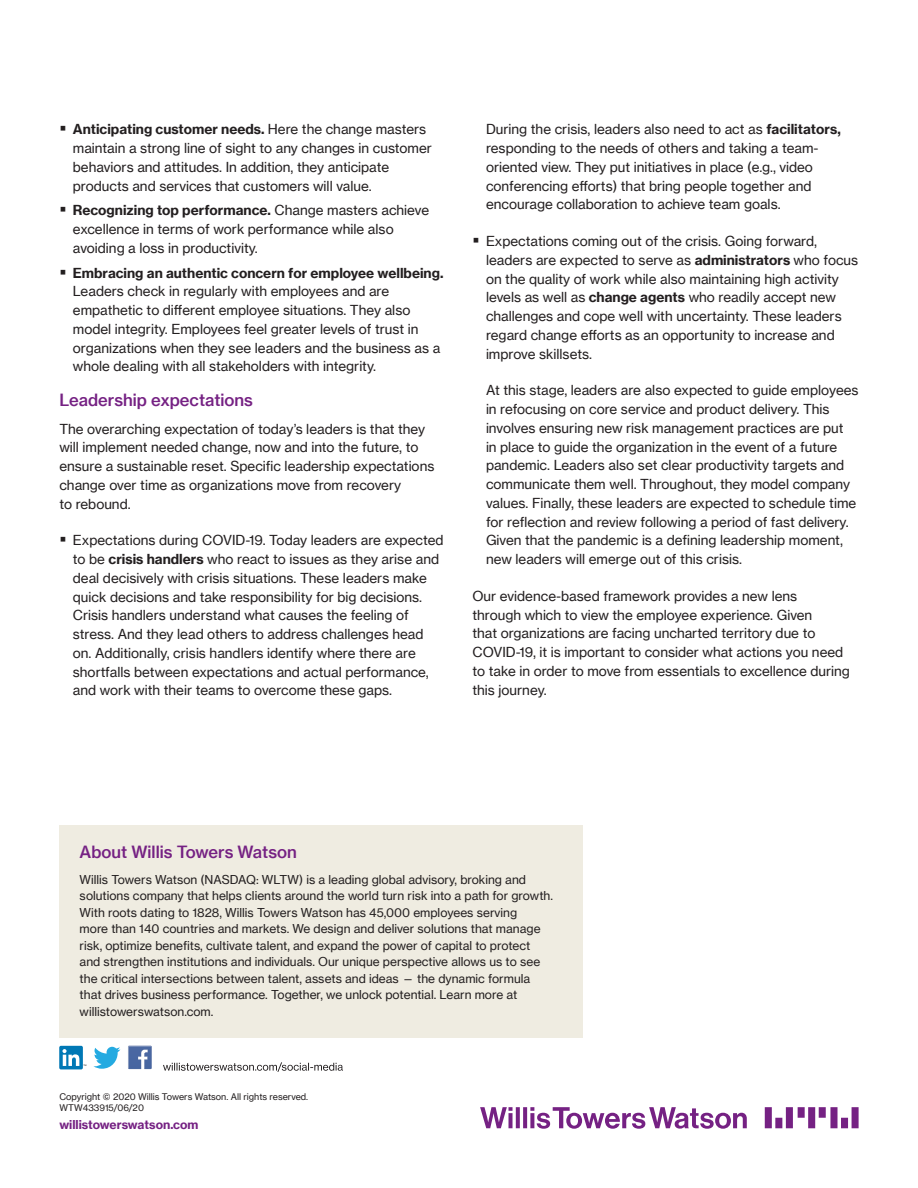
<style>
.page{position:relative;width:918px;height:1188px;background:#fff}
.page>*{position:absolute;margin:0;border:0;box-sizing:border-box;transform-origin:0 0}
.Subhead_1__11_13_Med{font:16.5px "N Haas Grotesk TX Pro 65 Md";color:#752183}
.Body_text_black{font:16.5px "N Haas Grotesk TX Pro 65 Md";color:#752183}
.Body_text_black-2{font:13.5px/18.8px "N Haas Grotesk TX Pro 55 Rg";color:#231f20}
.Body_text_black-3{font:12px/16.5px "N Haas Grotesk TX Pro 55 Rg";color:#231f20}
.t1{font:12px "N Haas Grotesk TX Pro 75 Bd";color:#752183}
.t2{font:9px "N Haas Grotesk TX Pro 55 Rg";color:#231f20}
.s1{font-family:"N Haas Grotesk TX Pro 75 Bd"}
</style>
<div class="page">
<svg style="left:163px;top:1062px;width:180px;height:10px"></svg>
<div style="left:59px;top:1046px;width:24px;height:23px;background:#0078b5;border-radius:2px"></div>
<svg style="left:62px;top:1049px;width:24px;height:17px"></svg>
<svg style="left:93px;top:1047px;width:27px;height:22px"></svg>
<svg style="left:128px;top:1046px;width:24px;height:23px"></svg>
<svg style="left:480px;top:1107px;width:379px;height:22px"></svg>
<div style="left:59px;top:825px;width:524px;height:212px;background:#efece1"></div>
<p class="Body_text_black-2" style="left:73px;top:120px;width:361px"><span class="s1">Anticipating customer needs.</span> Here the change masters maintain a strong line of sight to any changes in customer behaviors and attitudes. In addition, they anticipate products and services that customers will value.</p>
<p class="Body_text_black-2" style="left:73px;top:201px;width:358px"><span class="s1">Recognizing top performance.</span> Change masters achieve excellence in terms of work performance while also avoiding a loss in productivity.</p>
<p class="Body_text_black-2" style="left:73px;top:263px;width:372px"><span class="s1">Embracing an authentic concern for employee wellbeing.<br></span>Leaders check in regularly with employees and are empathetic to different employee situations. They also model integrity. Employees feel greater levels of trust in organizations when they see leaders and the business as a whole dealing with all stakeholders with integrity.</p>
<p class="Body_text_black" style="left:59px;top:390px;width:195px">Leadership expectations</p>
<p class="Body_text_black-2" style="left:59px;top:419px;width:377px">The overarching expectation of today’s leaders is that they will implement needed change, now and into the future, to ensure a sustainable reset. Specific leadership expectations change over time as organizations move from recovery<br>to rebound.</p>
<p class="Body_text_black-2" style="left:73px;top:531px;width:372px">Expectations during COVID-19. Today leaders are expected to be <span class="s1">crisis handlers</span> who react to issues as they arise and deal decisively with crisis situations. These leaders make quick decisions and take responsibility for big decisions.<br>Crisis handlers understand what causes the feeling of stress. And they lead others to address challenges head on. Additionally, crisis handlers identify where there are shortfalls between expectations and actual performance, and work with their teams to overcome these gaps.</p>
<p class="Body_text_black-2" style="left:486px;top:120px;width:356px">During the crisis, leaders also need to act as <span class="s1">facilitators, </span>responding to the needs of others and taking a team&shy;oriented view. They put initiatives in place (e.g., video conferencing efforts) that bring people together and encourage collaboration to achieve team goals.</p>
<p class="Body_text_black-2" style="left:486px;top:232px;width:374px">Expectations coming out of the crisis. Going forward, leaders are expected to serve as <span class="s1">administrators</span> who focus on the quality of work while also maintaining high activity levels as well as <span class="s1">change agents</span> who readily accept new challenges and cope well with uncertainty. These leaders regard change efforts as an opportunity to increase and improve skillsets.</p>
<p class="Body_text_black-2" style="left:486px;top:381px;width:374px">At this stage, leaders are also expected to guide employees in refocusing on core service and product delivery. This involves ensuring new risk management practices are put<br>in place to guide the organization in the event of a future pandemic. Leaders also set clear productivity targets and communicate them well. Throughout, they model company values. Finally, these leaders are expected to schedule time for reflection and review following a period of fast delivery.<br>Given that the pandemic is a defining leadership moment, new leaders will emerge out of this crisis.</p>
<p class="Body_text_black-2" style="left:473px;top:586px;width:379px">Our evidence-based framework provides a new lens<br>through which to view the employee experience. Given<br>that organizations are facing uncharted territory due to COVID-19, it is important to consider what actions you need to take in order to move from essentials to excellence during this journey.</p>
<p class="Subhead_1__11_13_Med" style="left:80px;top:842px;width:219px">About Willis Towers Watson</p>
<p class="Body_text_black-3" style="left:80px;top:871px;width:475px">Willis Towers Watson (NASDAQ: WLTW) is a leading global advisory, broking and solutions company that helps clients around the world turn risk into a path for growth.<br>With roots dating to 1828, Willis Towers Watson has 45,000 employees serving<br>more than 140 countries and markets. We design and deliver solutions that manage risk, optimize benefits, cultivate talent, and expand the power of capital to protect and strengthen institutions and individuals. Our unique perspective allows us to see the critical intersections between talent, assets and ideas — the dynamic formula that drives business performance. Together, we unlock potential. Learn more at willistowerswatson.com.</p>
<p class="t2" style="left:59px;top:1091px;width:250px">Copyright © 2020 Willis Towers Watson. All rights reserved.</p>
<p class="t2" style="left:59px;top:1102px;width:86px">WTW433915/06/20</p>
<p class="t1" style="left:59px;top:1117px;width:141px">willistowerswatson.com</p>
</div>
